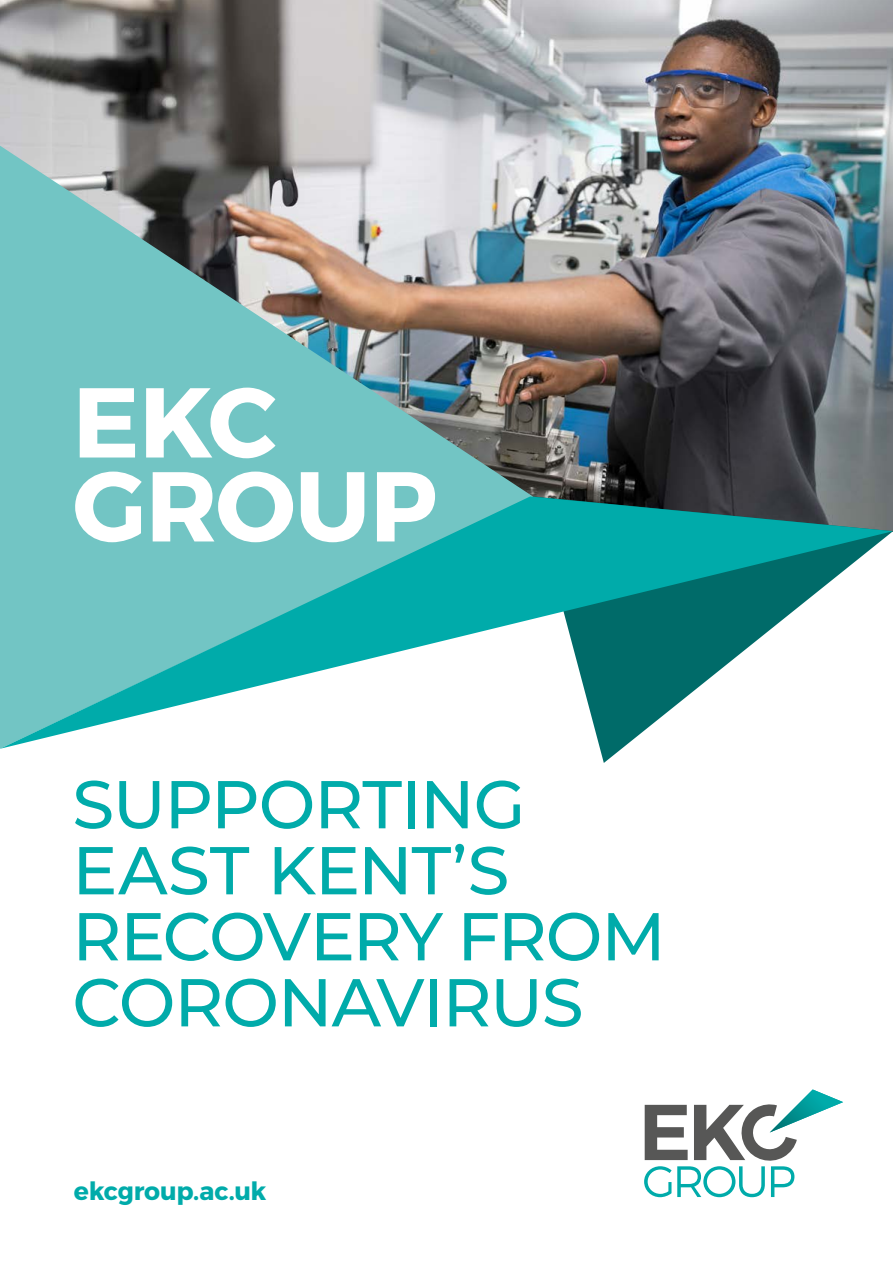
<style>
.page{position:relative;width:893px;height:1263px;background:#fff}
.page>*{position:absolute;margin:0;border:0;box-sizing:border-box;transform-origin:0 0}
.t1{font:700 99px/84px "Montserrat";letter-spacing:-.005em;color:#fff}
.t2{font:500 67.5px/66px "Montserrat";letter-spacing:-.02em;color:#00abaa}
.t3{font:700 25.05px "Montserrat";letter-spacing:-.01em;color:#00abaa}
</style>
<div class="page">
<img style="left:0;top:0;width:893px;height:496px">
<svg style="left:644px;top:1089px;width:199px;height:108px"></svg>
<img style="left:0;top:146px;width:533px;height:350px">
<svg style="left:0;top:496px;width:893px;height:253px"></svg>
<h1 class="t1" style="left:73px;top:382px;width:366px">EKC<br>GROUP</h1>
<p class="t2" style="left:72px;top:769px;width:595px">SUPPORTING<br>EAST KENT’S<br>RECOVERY FROM<br>CORONAVIRUS</p>
<p class="t3" style="left:74px;top:1175px;width:194px">ekcgroup.ac.uk</p>
</div>
